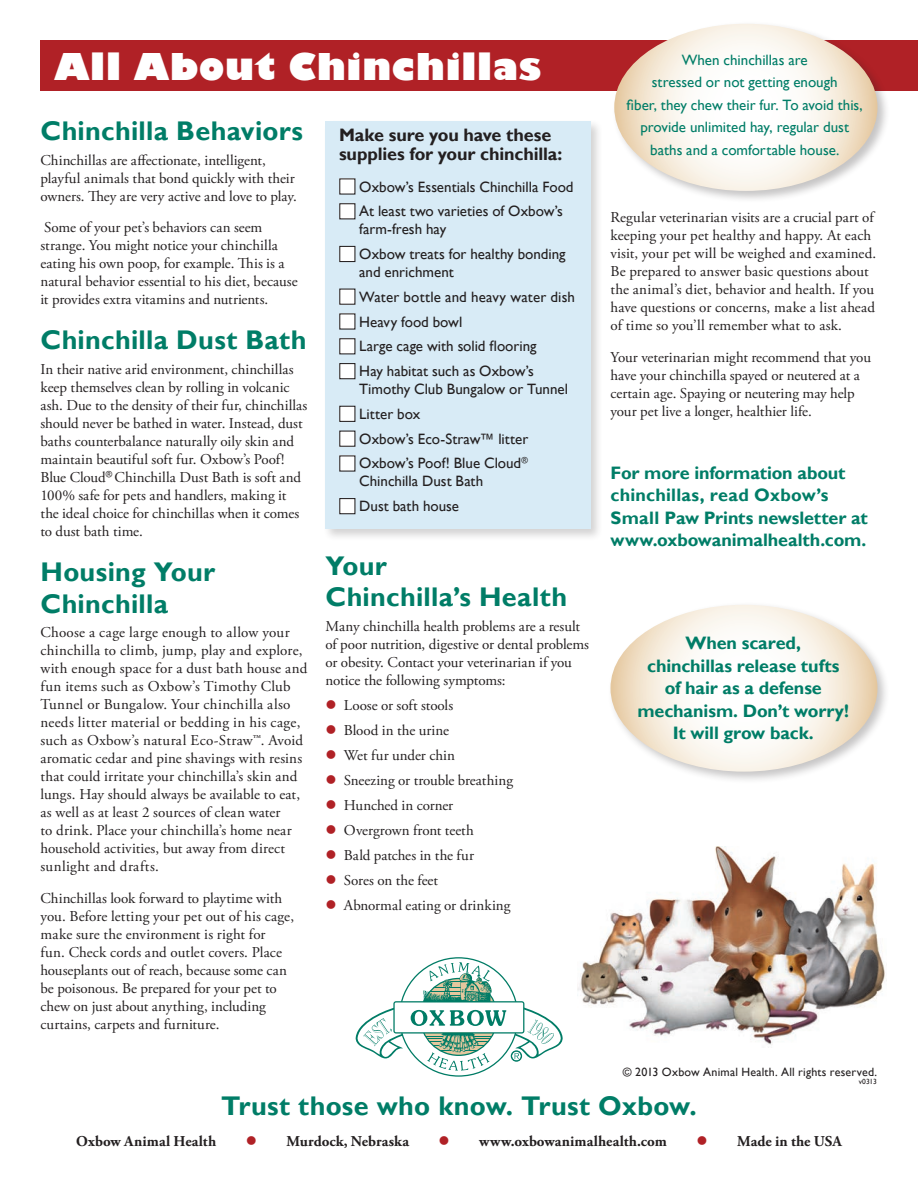
<style>
.page{position:relative;width:918px;height:1188px;background:#fff}
.page>*{position:absolute;margin:0;border:0;box-sizing:border-box;transform-origin:0 0}
.Subhead{font:800 36px "Gill Sans";letter-spacing:.02em;color:#fff}
.Subhead-2{font:700 27px/31.5px "Gill Sans";letter-spacing:.01em;color:#007d67}
.text{font:700 18px/22.5px "Gill Sans";letter-spacing:-.005em;color:#007d67}
.outtakes{font:700 18px/22.5px "Gill Sans";letter-spacing:-.005em;color:#007d67;text-align:center}
.text-2{font:700 18px/19.5px "Gill Sans";letter-spacing:-.01em;color:#231f20}
.text-3{font:15px/18px "Adobe Garamond Pro";letter-spacing:.005em;color:#231f20}
.checklist{font:15px/18px "Gill Sans";color:#231f20}
.outtakes-2{font:15px/22.5px "Gill Sans";color:#007d67;text-align:center}
.text-4{font:700 15px "Adobe Garamond Pro";letter-spacing:.005em;color:#231f20}
.t1{font:12px "Gill Sans";letter-spacing:.02em;color:#231f20}
.text-5{font:7.5px "Gill Sans";letter-spacing:-.015em;color:#231f20}
.s1{color:#b02126}
</style>
<div class="page">
<div style="left:40px;top:40px;width:878px;height:52px;background:#b02126"></div>
<div style="left:612px;top:21px;width:278px;height:182px;background:#231f20;opacity:.26"></div>
<svg style="left:614px;top:24px;width:264px;height:167px"></svg>
<div style="left:607px;top:601px;width:284px;height:183px;background:#231f20;opacity:.26"></div>
<svg style="left:610px;top:605px;width:268px;height:167px"></svg>
<svg style="left:355px;top:957px;width:208px;height:120px"></svg>
<img style="left:577px;top:847px;width:310px;height:198px">
<div style="left:322px;top:118px;width:281px;height:424px;background:#231f20;opacity:.2"></div>
<div style="left:326px;top:122px;width:265px;height:407px;background:#d8ebf6"></div>
<div style="left:340px;top:204px;width:15px;height:15px;background:#fff"></div>
<div style="left:339px;top:203px;width:16px;height:16px;border:1px solid #231f20"></div>
<div style="left:340px;top:179px;width:15px;height:15px;background:#fff"></div>
<div style="left:339px;top:178px;width:16px;height:17px;border:1px solid #231f20"></div>
<div style="left:340px;top:246px;width:15px;height:16px;background:#fff"></div>
<div style="left:339px;top:246px;width:16px;height:16px;border:1px solid #231f20"></div>
<div style="left:340px;top:314px;width:15px;height:15px;background:#fff"></div>
<div style="left:339px;top:313px;width:16px;height:17px;border:1px solid #231f20"></div>
<div style="left:340px;top:289px;width:15px;height:15px;background:#fff"></div>
<div style="left:339px;top:289px;width:16px;height:16px;border:1px solid #231f20"></div>
<div style="left:340px;top:339px;width:15px;height:15px;background:#fff"></div>
<div style="left:339px;top:338px;width:16px;height:16px;border:1px solid #231f20"></div>
<div style="left:340px;top:364px;width:15px;height:15px;background:#fff"></div>
<div style="left:339px;top:363px;width:16px;height:16px;border:1px solid #231f20"></div>
<div style="left:340px;top:431px;width:15px;height:15px;background:#fff"></div>
<div style="left:339px;top:431px;width:16px;height:16px;border:1px solid #231f20"></div>
<div style="left:340px;top:406px;width:15px;height:15px;background:#fff"></div>
<div style="left:339px;top:406px;width:16px;height:16px;border:1px solid #231f20"></div>
<div style="left:340px;top:456px;width:15px;height:15px;background:#fff"></div>
<div style="left:339px;top:455px;width:16px;height:17px;border:1px solid #231f20"></div>
<div style="left:340px;top:499px;width:15px;height:15px;background:#fff"></div>
<div style="left:339px;top:498px;width:16px;height:16px;border:1px solid #231f20"></div>
<p class="Subhead" style="left:54px;top:44px;width:489px">All About Chinchillas</p>
<p class="outtakes-2" style="left:627px;top:49px;width:238px">When chinchillas are<br>stressed or not getting enough<br>fiber, they chew their fur. To avoid this, provide unlimited hay, regular dust baths and a comfortable house.</p>
<p class="Subhead-2" style="left:40px;top:116px;width:264px">Chinchilla Behaviors</p>
<p class="text-3" style="left:40px;top:152px;width:258px">Chinchillas are affectionate, intelligent, playful animals that bond quickly with their owners. They are very active and love to play.</p>
<p class="text-3" style="left:40px;top:219px;width:259px">Some of your pet’s behaviors can seem strange. You might notice your chinchilla eating his own poop, for example. This is a natural behavior essential to his diet, because it provides extra vitamins and nutrients.</p>
<p class="Subhead-2" style="left:40px;top:325px;width:267px">Chinchilla Dust Bath</p>
<p class="text-3" style="left:40px;top:361px;width:268px">In their native arid environment, chinchillas keep themselves clean by rolling in volcanic ash. Due to the density of their fur, chinchillas should never be bathed in water. Instead, dust baths counterbalance naturally oily skin and maintain beautiful soft fur. Oxbow’s Poof!<br>Blue Cloud<sup>®</sup> Chinchilla Dust Bath is soft and 100% safe for pets and handlers, making it the ideal choice for chinchillas when it comes to dust bath time.</p>
<p class="Subhead-2" style="left:40px;top:557px;width:176px">Housing Your<br>Chinchilla</p>
<p class="text-3" style="left:40px;top:624px;width:268px">Choose a cage large enough to allow your chinchilla to climb, jump, play and explore, with enough space for a dust bath house and fun items such as Oxbow’s Timothy Club Tunnel or Bungalow. Your chinchilla also needs litter material or bedding in his cage, such as Oxbow’s natural Eco-Straw™. Avoid aromatic cedar and pine shavings with resins that could irritate your chinchilla’s skin and lungs. Hay should always be available to eat, as well as at least 2 sources of clean water<br>to drink. Place your chinchilla’s home near household activities, but away from direct sunlight and drafts.</p>
<p class="text-3" style="left:40px;top:890px;width:255px">Chinchillas look forward to playtime with you. Before letting your pet out of his cage, make sure the environment is right for<br>fun. Check cords and outlet covers. Place houseplants out of reach, because some can be poisonous. Be prepared for your pet to chew on just about anything, including curtains, carpets and furniture.</p>
<p class="text-2" style="left:339px;top:125px;width:225px">Make sure you have these supplies for your chinchilla:</p>
<p class="checklist" style="left:359px;top:178px;width:216px">Oxbow’s Essentials Chinchilla Food</p>
<p class="checklist" style="left:359px;top:203px;width:205px">At least two varieties of Oxbow’s farm-fresh hay</p>
<p class="checklist" style="left:359px;top:245px;width:208px">Oxbow treats for healthy bonding and enrichment</p>
<p class="checklist" style="left:359px;top:288px;width:217px">Water bottle and heavy water dish</p>
<p class="checklist" style="left:359px;top:313px;width:105px">Heavy food bowl</p>
<p class="checklist" style="left:359px;top:338px;width:179px">Large cage with solid flooring</p>
<p class="checklist" style="left:359px;top:362px;width:210px">Hay habitat such as Oxbow’s<br>Timothy Club Bungalow or Tunnel</p>
<p class="checklist" style="left:359px;top:405px;width:63px">Litter box</p>
<p class="checklist" style="left:359px;top:430px;width:171px">Oxbow’s Eco-Straw™ litter</p>
<p class="checklist" style="left:359px;top:455px;width:170px">Oxbow’s Poof! Blue Cloud<sup>®<br></sup>Chinchilla Dust Bath</p>
<p class="checklist" style="left:359px;top:497px;width:101px">Dust bath house</p>
<p class="text-3" style="left:610px;top:209px;width:267px">Regular veterinarian visits are a crucial part of keeping your pet healthy and happy. At each visit, your pet will be weighed and examined.<br>Be prepared to answer basic questions about the animal’s diet, behavior and health. If you have questions or concerns, make a list ahead of time so you’ll remember what to ask.</p>
<p class="text-3" style="left:610px;top:349px;width:262px">Your veterinarian might recommend that you have your chinchilla spayed or neutered at a certain age. Spaying or neutering may help your pet live a longer, healthier life.</p>
<p class="text" style="left:610px;top:462px;width:259px">For more information about chinchillas, read Oxbow’s<br>Small Paw Prints newsletter at www.oxbowanimalhealth.com.</p>
<p class="Subhead-2" style="left:326px;top:551px;width:243px">Your<br>Chinchilla’s Health</p>
<p class="text-3" style="left:326px;top:618px;width:265px">Many chinchilla health problems are a result of poor nutrition, digestive or dental problems or obesity. Contact your veterinarian if you notice the following symptoms:</p>
<p class="text-3" style="left:326px;top:697px;width:129px"><span class="s1">●</span> Loose or soft stools</p>
<p class="text-3" style="left:326px;top:722px;width:125px"><span class="s1">●</span> Blood in the urine</p>
<p class="text-3" style="left:326px;top:747px;width:131px"><span class="s1">●</span> Wet fur under chin</p>
<p class="text-3" style="left:326px;top:772px;width:189px"><span class="s1">●</span> Sneezing or trouble breathing</p>
<p class="text-3" style="left:326px;top:797px;width:129px"><span class="s1">●</span> Hunched in corner</p>
<p class="text-3" style="left:326px;top:822px;width:150px"><span class="s1">●</span> Overgrown front teeth</p>
<p class="text-3" style="left:326px;top:847px;width:150px"><span class="s1">●</span> Bald patches in the fur</p>
<p class="text-3" style="left:326px;top:872px;width:114px"><span class="s1">●</span> Sores on the feet</p>
<p class="text-3" style="left:326px;top:897px;width:186px"><span class="s1">●</span> Abnormal eating or drinking</p>
<p class="outtakes" style="left:637px;top:633px;width:213px">When scared,<br>chinchillas release tufts of hair as a defense mechanism. Don’t worry!<br>It will grow back.</p>
<p class="t1" style="left:623px;top:1065px;width:256px">© 2013 Oxbow Animal Health. All rights reserved.</p>
<p class="text-5" style="left:859px;top:1077px;width:20px">v0313</p>
<p class="Subhead-2" style="left:221px;top:1091px;width:477px">Trust those who know. Trust Oxbow.</p>
<p class="text-4" style="left:76px;top:1132px;width:142px">Oxbow Animal Health</p>
<p class="text-4" style="left:246px;top:1132px;width:165px"><span class="s1">●</span> Murdock, Nebraska</p>
<p class="text-4" style="left:439px;top:1132px;width:230px"><span class="s1">●</span> www.oxbowanimalhealth.com</p>
<p class="text-4" style="left:696px;top:1132px;width:147px"><span class="s1">●</span> Made in the USA</p>
</div>
